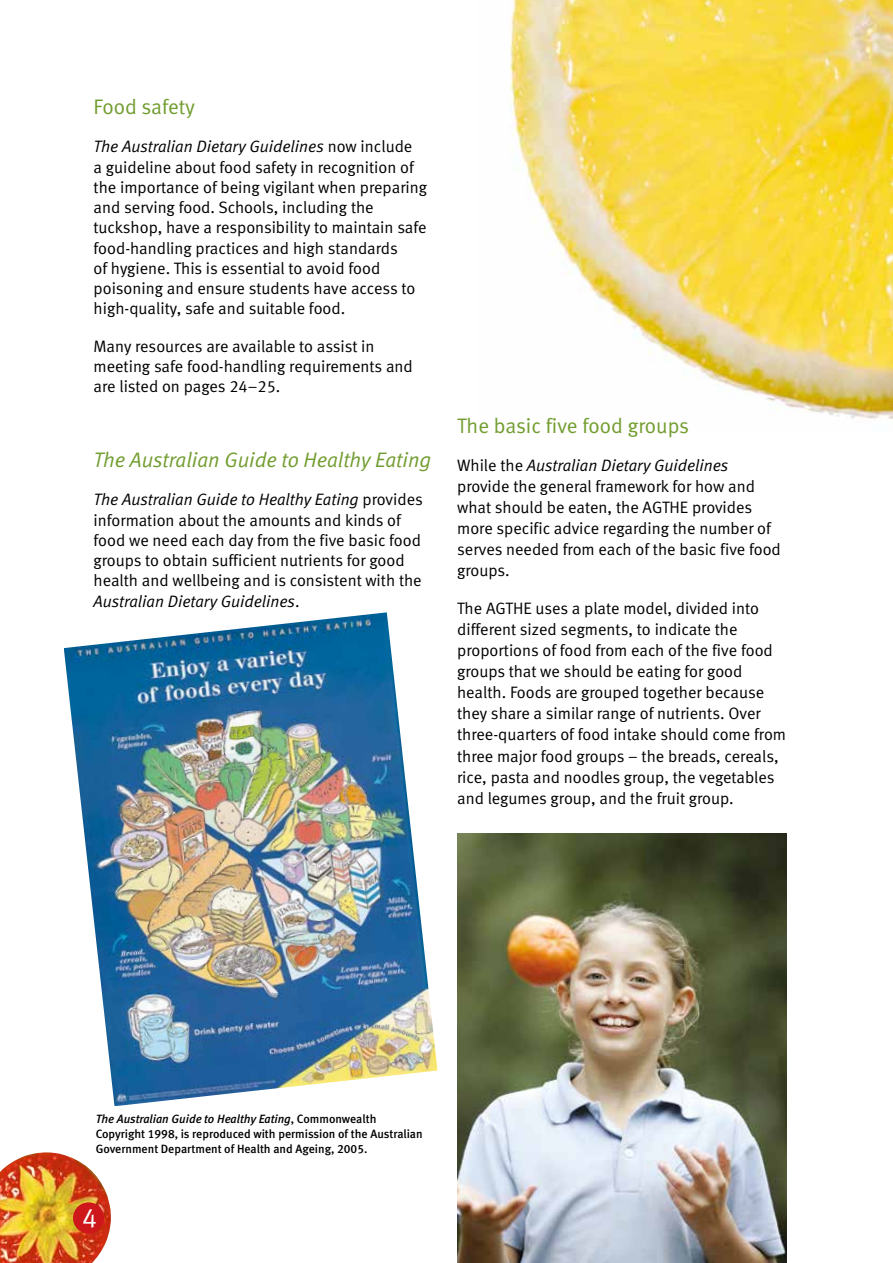
<style>
.page{position:relative;width:893px;height:1263px;background:#fff}
.page>*{position:absolute;margin:0;border:0;box-sizing:border-box;transform-origin:0 0}
.t1{font:27px "Meta Normal LF";color:#fff}
.t2{font:italic 21px "Meta Normal LF";color:#729d2f}
.t3{font:21px "Meta Normal LF";color:#729d2f}
.t4{font:16.5px/20.2px "Meta Normal LF";color:#000}
.t5{font:12px/15px "Meta Medium LF";color:#000}
.s1{font-style:italic}
</style>
<div class="page">
<img style="left:0;top:1152px;width:111px;height:111px">
<div style="left:73px;top:1202px;width:31px;height:31px;background:#cd171a;border-radius:50%"></div>
<img style="left:509px;top:0;width:384px;height:419px">
<img style="left:64px;top:612px;width:373px;height:494px">
<img style="left:457px;top:833px;width:330px;height:430px">
<p class="t3" style="left:94px;top:95px;width:103px">Food safety</p>
<p class="t4" style="left:94px;top:136px;width:335px"><span class="s1">The Australian Dietary Guidelines</span> now include<br>a guideline about food safety in recognition of the importance of being vigilant when preparing and serving food. Schools, including the tuckshop, have a responsibility to maintain safe food-handling practices and high standards<br>of hygiene. This is essential to avoid food poisoning and ensure students have access to high-quality, safe and suitable food.</p>
<p class="t4" style="left:94px;top:336px;width:321px">Many resources are available to assist in meeting safe food-handling requirements and are listed on pages 24–25.</p>
<p class="t2" style="left:94px;top:448px;width:339px">The Australian Guide to Healthy Eating</p>
<p class="t4" style="left:94px;top:489px;width:331px"><span class="s1">The Australian Guide to Healthy Eating</span> provides information about the amounts and kinds of food we need each day from the five basic food groups to obtain sufficient nutrients for good health and wellbeing and is consistent with the <span class="s1">Australian Dietary Guidelines</span>.</p>
<p class="t3" style="left:457px;top:414px;width:233px">The basic five food groups</p>
<p class="t4" style="left:457px;top:455px;width:325px;line-height:21px">While the <span class="s1">Australian Dietary Guidelines </span>provide the general framework for how and what should be eaten, the AGTHE provides more specific advice regarding the number of serves needed from each of the basic five food groups.</p>
<p class="t4" style="left:457px;top:598px;width:331px;line-height:21px">The AGTHE uses a plate model, divided into different sized segments, to indicate the proportions of food from each of the five food groups that we should be eating for good health. Foods are grouped together because they share a similar range of nutrients. Over three-quarters of food intake should come from three major food groups – the breads, cereals, rice, pasta and noodles group, the vegetables and legumes group, and the fruit group.</p>
<p class="t5" style="left:96px;top:1111px;width:328px"><span class="s1">The Australian Guide to Healthy Eating</span>, Commonwealth<br>Copyright 1998, is reproduced with permission of the Australian<br>Government Department of Health and Ageing, 2005.</p>
<h1 class="t1" style="left:82px;top:1202px;width:17px">4</h1>
</div>
